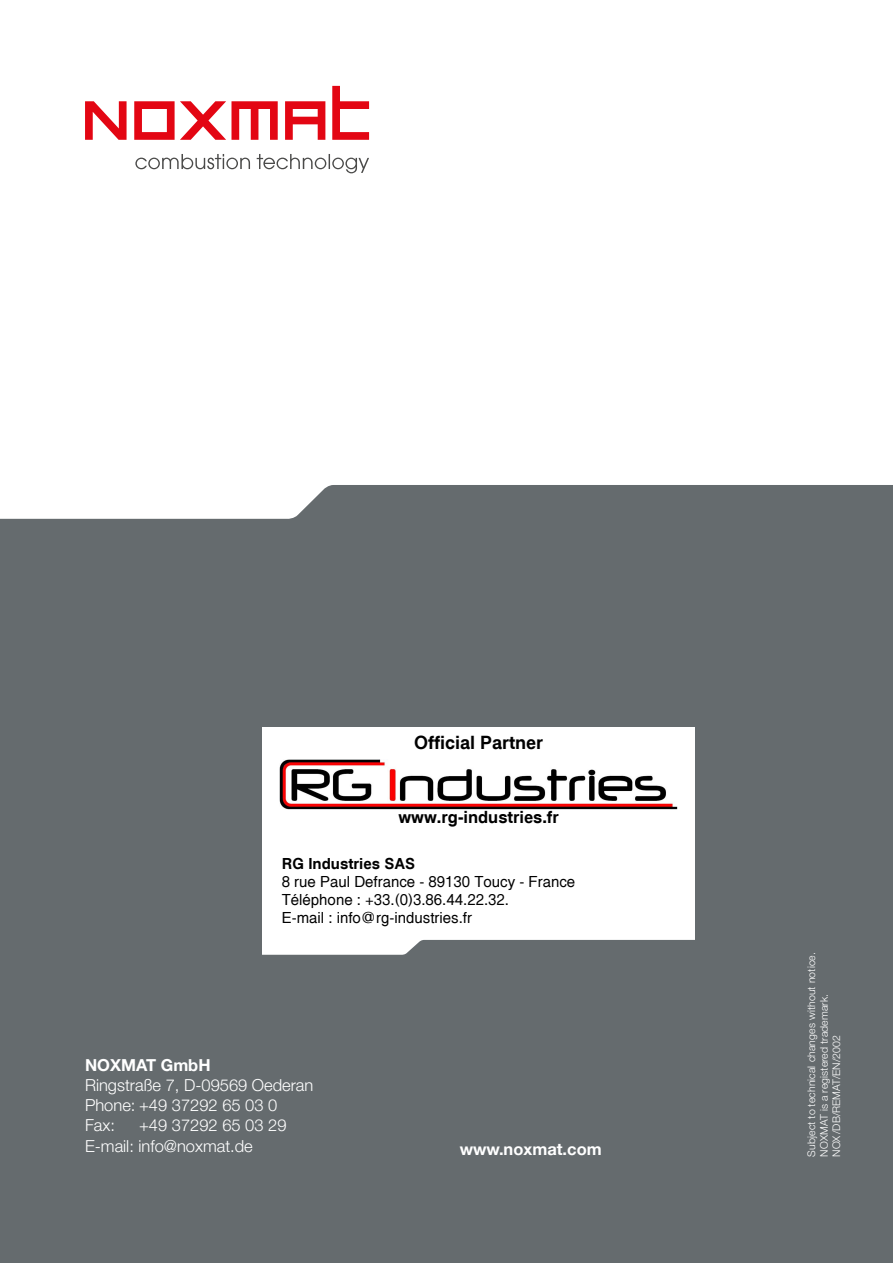
<style>
.page{position:relative;width:893px;height:1263px;background:#656b6e}
.page>*{position:absolute;margin:0;border:0;box-sizing:border-box;transform-origin:0 0}
.t1{font:700 18px "Helsinki";color:#000}
.t2{font:300 16.5px/20.2px "Helvetica Neue LT Pro";color:#fff}
.t3{font:700 16.5px "Helvetica Neue LT Pro";color:#fff}
.t4{font:700 16.5px "Helsinki";color:#000}
.t5{font:15px/18px "Helsinki";color:#000}
.t6{font:700 15px "Helsinki";color:#000}
.t7{font:300 10.5px/12.6px "Helvetica Neue LT Pro";letter-spacing:.01em;color:#fff}
</style>
<div class="page">
<div style="left:0;top:0;width:893px;height:519px;background:#fff"></div>
<svg style="left:135px;top:154px;width:234px;height:19px;background:#ddd"></svg>
<svg style="left:85px;top:86px;width:284px;height:54px;background:#f4a4a9"></svg>
<div style="left:263px;top:727px;width:432px;height:228px;background:#fff"></div>
<img style="left:280px;top:759px;width:397px;height:50px">
<p class="t1" style="left:414px;top:730px;width:131px">Official Partner</p>
<p class="t4" style="left:398px;top:806px;width:162px">www.rg-industries.fr</p>
<p class="t6" style="left:282px;top:854px;width:135px">RG Industries SAS</p>
<p class="t5" style="left:282px;top:873px;width:295px">8 rue Paul Defrance - 89130 Toucy - France<br>Téléphone : +33.(0)3.86.44.22.32.<br>E-mail : info@rg-industries.fr</p>
<p class="t3" style="left:85px;top:1055px;width:127px">NOXMAT GmbH</p>
<p class="t2" style="left:85px;top:1075px;width:230px">Ringstraße 7, D-09569 Oederan<br>Phone: +49 37292 65 03 0<br>Fax:</p>
<p class="t2" style="left:85px;top:1115px;width:203px;text-indent:54px">+49 37292 65 03 29<br>E-mail: info@noxmat.de</p>
<p class="t3" style="left:460px;top:1139px;width:144px">www.noxmat.com</p>
<p class="t7" style="left:805px;top:1157px;width:206px;rotate:-90deg">Subject to technical changes without notice.<br>NOXMAT is a registered trademark.<br>NOX/DB/REMAT/EN/2002</p>
</div>
